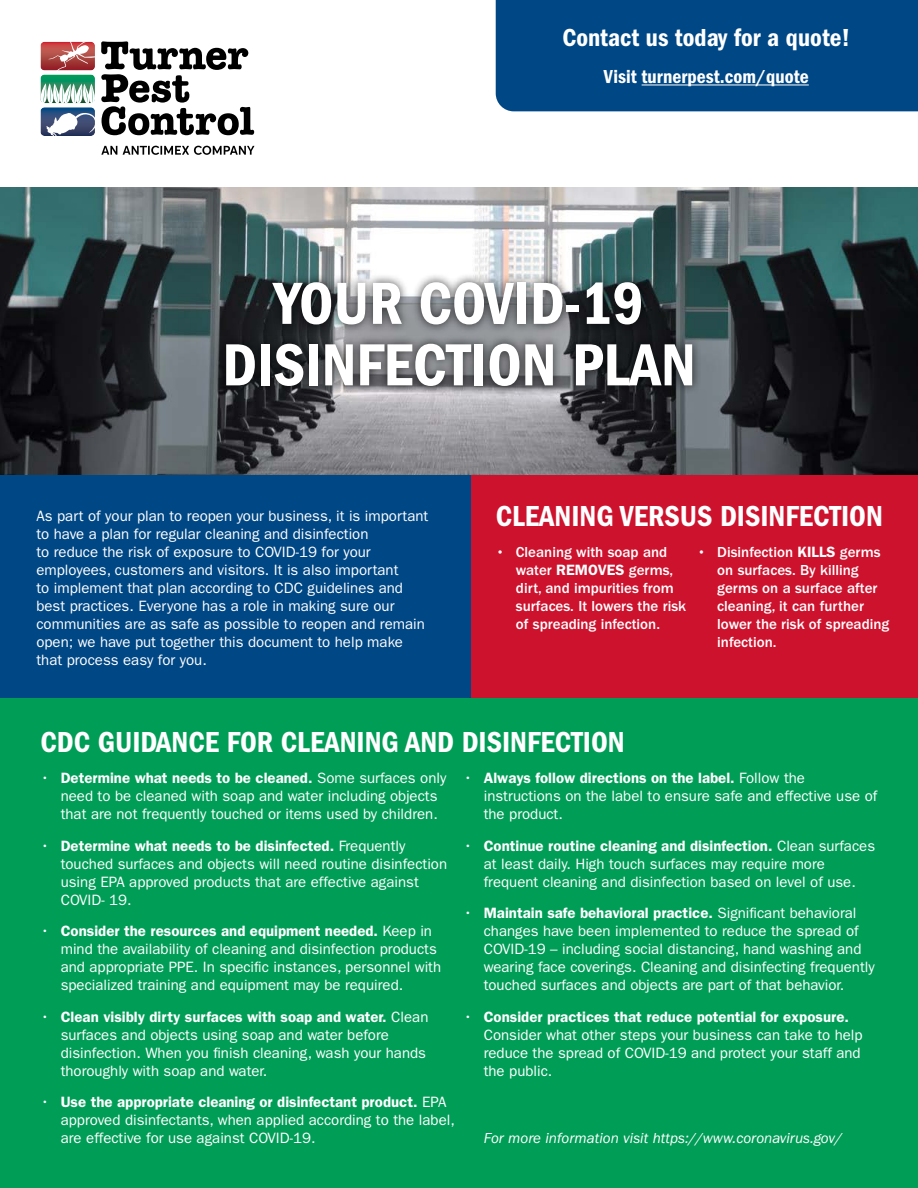
<style>
.page{position:relative;width:918px;height:1188px;background:#fff}
.page>*{position:absolute;margin:0;border:0;box-sizing:border-box;transform-origin:0 0}
.t1{font:600 condensed 61.5px/61.5px "Franklin Gothic";color:#fff;text-align:center}
.t2{font:600 condensed 30px "Franklin Gothic";color:#fff}
.t3{font:600 condensed 25.5px "Franklin Gothic";color:#fff}
.t4{font:600 condensed 19.5px "Franklin Gothic";color:#fff}
.t5{font:15px/18px "Franklin Gothic";color:#fff}
.t6{font:500 15px/18px "Franklin Gothic";color:#fff}
.t7{font:italic 15px "Franklin Gothic";color:#fff}
.s1{font-weight:600}
</style>
<div class="page">
<img style="left:0;top:188px;width:918px;height:287px">
<div style="left:0;top:475px;width:472px;height:223px;background:#004785"></div>
<div style="left:0;top:698px;width:918px;height:490px;background:#009d57"></div>
<div style="left:472px;top:475px;width:446px;height:223px;background:#cd122d"></div>
<svg style="left:40px;top:41px;width:214px;height:95px"></svg>
<svg style="left:101px;top:146px;width:154px;height:9px"></svg>
<div style="left:496px;top:0;width:422px;height:111px;background:#004785"></div>
<hr style="left:642px;top:84px;width:167px;height:1px;background:#fff">
<div style="left:216px;top:272px;width:485px;height:124px;background:#000;opacity:.75"></div>
<h3 class="t3" style="left:562px;top:28px;width:289px">Contact us today for a quote!</h3>
<h3 class="t4" style="left:604px;top:70px;width:206px">Visit turnerpest.com/quote</h3>
<h1 class="t1" style="left:222px;top:277px;width:475px">YOUR COVID-19<br>DISINFECTION PLAN</h1>
<p class="t5" style="left:36px;top:508px;width:393px">As part of your plan to reopen your business, it is important to have a plan for regular cleaning and disinfection<br>to reduce the risk of exposure to COVID-19 for your employees, customers and visitors. It is also important<br>to implement that plan according to CDC guidelines and best practices. Everyone has a role in making sure our communities are as safe as possible to reopen and remain open; we have put together this document to help make that process easy for you.</p>
<h2 class="t2" style="left:496px;top:505px;width:389px">CLEANING VERSUS DISINFECTION</h2>
<p class="t6" style="left:516px;top:544px;width:172px;text-indent:-20px">• Cleaning with soap and water <span class="s1">REMOVES</span> germs, dirt, and impurities from surfaces. It lowers the risk of spreading infection.</p>
<p class="t6" style="left:717px;top:544px;width:174px;text-indent:-20px">• Disinfection <span class="s1">KILLS</span> germs on surfaces. By killing germs on a surface after cleaning, it can further lower the risk of spreading infection.</p>
<h2 class="t2" style="left:40px;top:731px;width:586px">CDC GUIDANCE FOR CLEANING AND DISINFECTION</h2>
<p class="t5" style="left:61px;top:770px;width:387px;text-indent:-20px">• <span class="s1">Determine what needs to be cleaned.</span> Some surfaces only need to be cleaned with soap and water including objects that are not frequently touched or items used by children.</p>
<p class="t5" style="left:61px;top:838px;width:388px;text-indent:-20px">• <span class="s1">Determine what needs to be disinfected.</span> Frequently touched surfaces and objects will need routine disinfection using EPA approved products that are effective against COVID- 19.</p>
<p class="t5" style="left:61px;top:923px;width:382px;text-indent:-20px">• <span class="s1">Consider the resources and equipment needed.</span> Keep in mind the availability of cleaning and disinfection products and appropriate PPE. In specific instances, personnel with specialized training and equipment may be required.</p>
<p class="t5" style="left:61px;top:1009px;width:369px;text-indent:-20px">• <span class="s1">Clean visibly dirty surfaces with soap and water.</span> Clean surfaces and objects using soap and water before disinfection. When you finish cleaning, wash your hands thoroughly with soap and water.</p>
<p class="t5" style="left:61px;top:1094px;width:396px;text-indent:-20px">• <span class="s1">Use the appropriate cleaning or disinfectant product.</span> EPA approved disinfectants, when applied according to the label, are effective for use against COVID-19.</p>
<p class="t5" style="left:484px;top:770px;width:395px;text-indent:-20px">• <span class="s1">Always follow directions on the label.</span> Follow the instructions on the label to ensure safe and effective use of the product.</p>
<p class="t5" style="left:484px;top:838px;width:393px;text-indent:-20px">• <span class="s1">Continue routine cleaning and disinfection.</span> Clean surfaces at least daily. High touch surfaces may require more frequent cleaning and disinfection based on level of use.</p>
<p class="t5" style="left:484px;top:905px;width:392px;text-indent:-20px">• <span class="s1">Maintain safe behavioral practice.</span> Significant behavioral changes have been implemented to reduce the spread of COVID-19 – including social distancing, hand washing and wearing face coverings. Cleaning and disinfecting frequently touched surfaces and objects are part of that behavior.</p>
<p class="t5" style="left:484px;top:1009px;width:380px;text-indent:-20px">• <span class="s1">Consider practices that reduce potential for exposure.<br></span>Consider what other steps your business can take to help reduce the spread of COVID-19 and protect your staff and the public.</p>
<p class="t7" style="left:484px;top:1133px;width:360px">For more information visit https://www.coronavirus.gov/</p>
</div>
